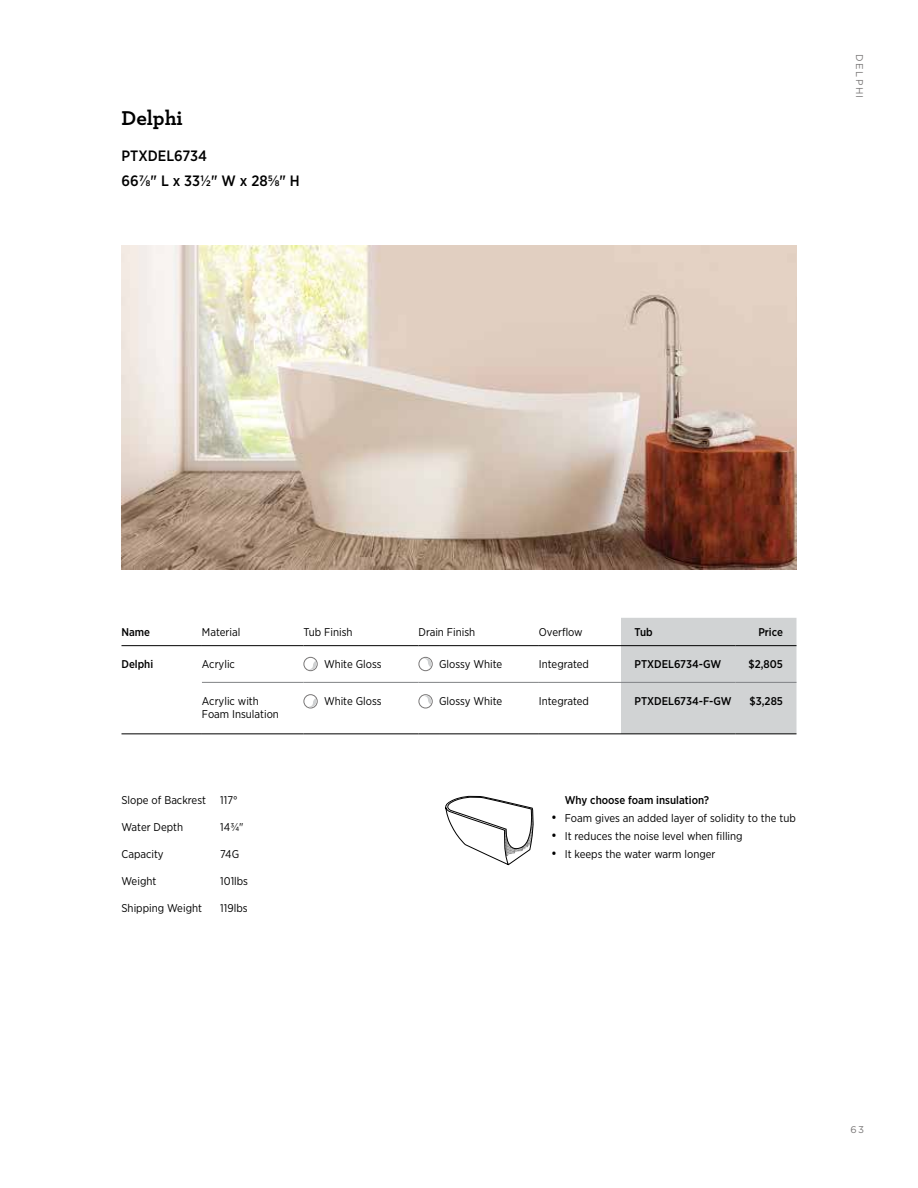
<style>
.page{position:relative;width:918px;height:1188px;background:#fff}
.page>*{position:absolute;margin:0;border:0;box-sizing:border-box;transform-origin:0 0}
.t1{font:700 21px "Archer";color:#000}
.t2{font:500 15px/24.9px "Gotham Narrow";color:#000}
.t3{font:11.25px/13.5px "Gotham Narrow";color:#000}
.t4{font:500 11.25px "Gotham Narrow";color:#000}
.t5{font:9.75px "Gotham";letter-spacing:.15em;color:#797777}
.s1{font-size:13.5px}
</style>
<div class="page">
<svg style="left:445px;top:795px;width:89px;height:70px"></svg>
<div style="left:621px;top:618px;width:175px;height:116px;background:#d1d3d4"></div>
<hr style="left:122px;top:645px;width:80px;height:1px;background:#000">
<hr style="left:202px;top:645px;width:101px;height:1px;background:#000">
<svg style="left:303px;top:645px;width:21px;height:1px"></svg>
<hr style="left:324px;top:645px;width:94px;height:1px;background:#000">
<svg style="left:418px;top:645px;width:21px;height:1px"></svg>
<hr style="left:439px;top:645px;width:100px;height:1px;background:#000">
<hr style="left:621px;top:645px;width:114px;height:1px;background:#000">
<hr style="left:735px;top:645px;width:62px;height:1px;background:#000">
<hr style="left:122px;top:734px;width:80px;height:1px;background:#000">
<hr style="left:202px;top:734px;width:101px;height:1px;background:#000">
<svg style="left:303px;top:734px;width:21px;height:1px"></svg>
<hr style="left:324px;top:734px;width:94px;height:1px;background:#000">
<svg style="left:418px;top:734px;width:21px;height:1px"></svg>
<hr style="left:439px;top:734px;width:100px;height:1px;background:#000">
<hr style="left:621px;top:734px;width:114px;height:1px;background:#000">
<hr style="left:735px;top:734px;width:62px;height:1px;background:#000">
<hr style="left:539px;top:645px;width:82px;height:1px;background:#000">
<hr style="left:539px;top:734px;width:82px;height:1px;background:#000">
<hr style="left:202px;top:682px;width:101px;height:1px;background:#808285">
<svg style="left:303px;top:682px;width:21px;height:1px"></svg>
<hr style="left:324px;top:682px;width:94px;height:1px;background:#808285">
<svg style="left:418px;top:682px;width:21px;height:1px"></svg>
<hr style="left:439px;top:682px;width:100px;height:1px;background:#808285">
<hr style="left:539px;top:682px;width:82px;height:1px;background:#808285">
<hr style="left:621px;top:682px;width:114px;height:1px;background:#808285">
<hr style="left:735px;top:682px;width:62px;height:1px;background:#808285">
<div style="left:303px;top:657px;width:15px;height:14px;border:1px solid #797777;border-radius:50%"></div>
<svg style="left:308px;top:661px;width:8px;height:9px"></svg>
<div style="left:418px;top:657px;width:15px;height:14px;border:1px solid #797777;border-radius:50%"></div>
<svg style="left:424px;top:658px;width:7px;height:9px"></svg>
<div style="left:303px;top:694px;width:15px;height:14px;border:1px solid #797777;border-radius:50%"></div>
<svg style="left:308px;top:698px;width:8px;height:9px"></svg>
<div style="left:418px;top:694px;width:15px;height:14px;border:1px solid #797777;border-radius:50%"></div>
<svg style="left:425px;top:696px;width:6px;height:9px"></svg>
<img style="left:122px;top:245px;width:674px;height:324px">
<h1 class="t1" style="left:122px;top:101px;width:63px">Delphi</h1>
<h2 class="t2" style="left:122px;top:143px;width:180px">PTXDEL6734<br>667/8" L x 331/2" W x 285/8" H</h2>
<p class="t5" style="left:866px;top:54px;width:46px;rotate:90deg">DELPHI</p>
<p class="t4" style="left:122px;top:625px;width:30px">Name</p>
<p class="t3" style="left:202px;top:625px;width:40px">Material</p>
<p class="t3" style="left:303px;top:625px;width:51px">Tub Finish</p>
<p class="t3" style="left:418px;top:625px;width:58px">Drain Finish</p>
<p class="t3" style="left:539px;top:625px;width:45px">Overflow</p>
<p class="t4" style="left:635px;top:625px;width:20px">Tub</p>
<p class="t4" style="left:758px;top:625px;width:26px">Price</p>
<p class="t4" style="left:122px;top:657px;width:33px">Delphi</p>
<p class="t3" style="left:202px;top:657px;width:35px">Acrylic</p>
<p class="t3" style="left:324px;top:657px;width:59px">White Gloss</p>
<p class="t3" style="left:439px;top:657px;width:65px">Glossy White</p>
<p class="t3" style="left:539px;top:657px;width:52px">Integrated</p>
<p class="t4" style="left:634px;top:657px;width:88px">PTXDEL6734-GW</p>
<p class="t4" style="left:749px;top:657px;width:36px">$2,805</p>
<p class="t3" style="left:202px;top:694px;width:78px">Acrylic with<br>Foam Insulation</p>
<p class="t3" style="left:324px;top:694px;width:59px">White Gloss</p>
<p class="t3" style="left:439px;top:694px;width:65px">Glossy White</p>
<p class="t3" style="left:539px;top:694px;width:52px">Integrated</p>
<p class="t4" style="left:634px;top:694px;width:99px">PTXDEL6734-F-GW</p>
<p class="t4" style="left:750px;top:694px;width:35px">$3,285</p>
<p class="t3" style="left:121px;top:793px;width:86px">Slope of Backrest</p>
<p class="t3" style="left:220px;top:793px;width:19px">117°</p>
<p class="t3" style="left:121px;top:820px;width:63px">Water Depth</p>
<p class="t3" style="left:220px;top:820px;width:25px">143/4"</p>
<p class="t3" style="left:121px;top:847px;width:44px">Capacity</p>
<p class="t3" style="left:220px;top:847px;width:20px">74G</p>
<p class="t3" style="left:121px;top:874px;width:36px">Weight</p>
<p class="t3" style="left:220px;top:874px;width:29px">101lbs</p>
<p class="t3" style="left:121px;top:901px;width:82px">Shipping Weight</p>
<p class="t3" style="left:220px;top:901px;width:29px">119lbs</p>
<p class="t4" style="left:565px;top:793px;width:146px">Why choose foam insulation?</p>
<p class="t3" style="left:551px;top:812px;width:246px"><span class="s1">•</span> Foam gives an added layer of solidity to the tub</p>
<p class="t3" style="left:551px;top:830px;width:193px"><span class="s1">•</span> It reduces the noise level when filling</p>
<p class="t3" style="left:551px;top:848px;width:166px"><span class="s1">•</span> It keeps the water warm longer</p>
<p class="t5" style="left:850px;top:1124px;width:15px">63</p>
</div>
